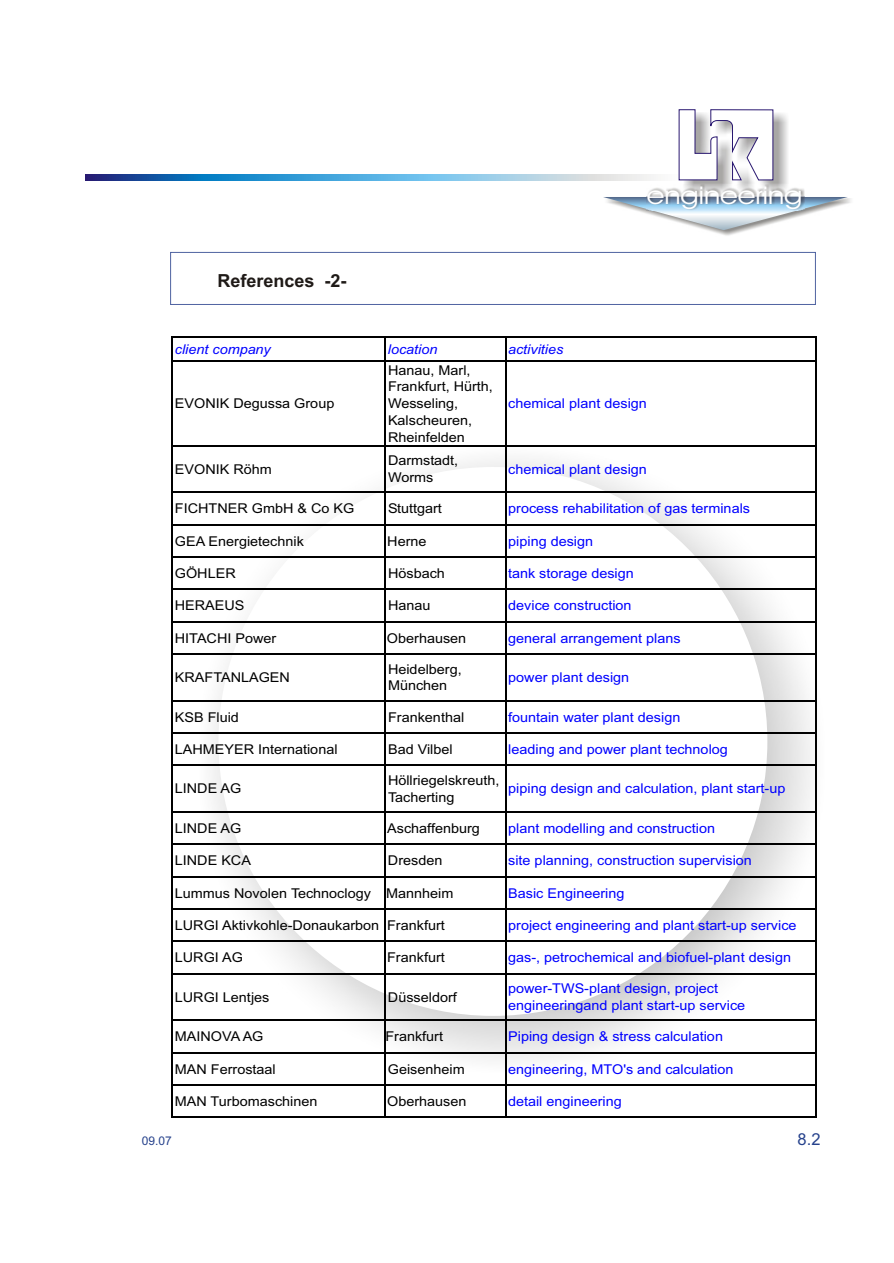
<style>
.page{position:relative;width:894px;height:1263px;background:#fff}
.page>*{position:absolute;margin:0;border:0;box-sizing:border-box;transform-origin:0 0}
.t1{font:24.6px "Avant Garde Bk BT";color:#fff;scale:1.18 1}
.t2{font:700 18px "Arial";color:#1f1a17}
.t3{font:16.5px "Arial";color:#26428c}
.t4{font:13.5px/16.8px "Arial";color:#00f;scale:1.07 1}
.t5{font:13.5px/16.8px "Arial";color:#000;scale:1.07 1}
.t6{font:italic 13.5px "Arial";color:#00f;scale:1.07 1}
.t7{font:12px "Arial";color:#26428c}
</style>
<div class="page">
<img style="left:196px;top:445px;width:621px;height:631px">
<div style="left:218px;top:467px;width:549px;height:549px;background:#fff;border-radius:50%"></div>
<div style="left:170px;top:252px;width:646px;height:53px;border:1px solid #4f63a1"></div>
<svg style="left:85px;top:175px;width:569px;height:5px;background:#65a4d1"></svg>
<img style="left:684px;top:113px;width:104px;height:71px">
<svg style="left:678px;top:109px;width:96px;height:72px"></svg>
<svg style="left:603px;top:197px;width:245px;height:33px"></svg>
<img style="left:647px;top:184px;width:157px;height:26px">
<svg style="left:172px;top:337px;width:1px;height:23px"></svg>
<svg style="left:385px;top:338px;width:1px;height:22px"></svg>
<svg style="left:505px;top:338px;width:1px;height:22px"></svg>
<svg style="left:815px;top:338px;width:1px;height:22px"></svg>
<hr style="left:173px;top:337px;width:643px;height:1px;background:#000">
<hr style="left:172px;top:360px;width:1px;height:758px;background:#000">
<hr style="left:385px;top:362px;width:1px;height:756px;background:#000">
<hr style="left:505px;top:362px;width:1px;height:756px;background:#000">
<hr style="left:815px;top:362px;width:1px;height:756px;background:#000">
<hr style="left:173px;top:360px;width:643px;height:2px;background:#000">
<hr style="left:173px;top:445px;width:643px;height:1px;background:#000">
<hr style="left:173px;top:492px;width:643px;height:1px;background:#000">
<hr style="left:173px;top:524px;width:643px;height:1px;background:#000">
<hr style="left:173px;top:556px;width:643px;height:2px;background:#000">
<hr style="left:173px;top:589px;width:643px;height:1px;background:#000">
<hr style="left:173px;top:621px;width:643px;height:1px;background:#000">
<hr style="left:173px;top:653px;width:643px;height:1px;background:#000">
<hr style="left:173px;top:700px;width:643px;height:1px;background:#000">
<hr style="left:173px;top:732px;width:643px;height:2px;background:#000">
<hr style="left:173px;top:765px;width:643px;height:1px;background:#000">
<hr style="left:173px;top:811px;width:643px;height:2px;background:#000">
<hr style="left:173px;top:844px;width:643px;height:1px;background:#000">
<hr style="left:173px;top:876px;width:643px;height:1px;background:#000">
<hr style="left:173px;top:908px;width:643px;height:2px;background:#000">
<hr style="left:173px;top:941px;width:643px;height:1px;background:#000">
<hr style="left:173px;top:973px;width:643px;height:1px;background:#000">
<hr style="left:173px;top:1020px;width:643px;height:1px;background:#000">
<hr style="left:173px;top:1052px;width:643px;height:1px;background:#000">
<hr style="left:173px;top:1084px;width:643px;height:2px;background:#000">
<hr style="left:173px;top:1117px;width:643px;height:1px;background:#000">
<h2 class="t2" style="left:217px;top:274px;width:131px">References -2-</h2>
<h1 class="t1" style="left:647px;top:186px;width:133px">engineering</h1>
<p class="t6" style="left:175px;top:344px;width:91px">client company</p>
<p class="t6" style="left:388px;top:344px;width:48px">location</p>
<p class="t6" style="left:508px;top:344px;width:53px">activities</p>
<p class="t5" style="left:388px;top:363px;width:100px">Hanau, Marl,<br>Frankfurt, Hürth,</p>
<p class="t5" style="left:175px;top:396px;width:151px">EVONIK Degussa Group</p>
<p class="t5" style="left:388px;top:396px;width:80px">Wesseling,<br>Kalscheuren,<br>Rheinfelden</p>
<p class="t5" style="left:388px;top:454px;width:67px">Darmstadt,</p>
<p class="t5" style="left:175px;top:462px;width:92px">EVONIK Röhm</p>
<p class="t5" style="left:388px;top:470px;width:44px">Worms</p>
<p class="t5" style="left:175px;top:501px;width:169px">FICHTNER GmbH &amp; Co KG</p>
<p class="t5" style="left:388px;top:501px;width:52px">Stuttgart</p>
<p class="t5" style="left:175px;top:534px;width:122px">GEA Energietechnik</p>
<p class="t5" style="left:387px;top:534px;width:38px">Herne</p>
<p class="t5" style="left:175px;top:566px;width:58px">GÖHLER</p>
<p class="t5" style="left:388px;top:566px;width:55px">Hösbach</p>
<p class="t5" style="left:175px;top:598px;width:67px">HERAEUS</p>
<p class="t5" style="left:388px;top:598px;width:41px">Hanau</p>
<p class="t5" style="left:175px;top:631px;width:96px">HITACHI Power</p>
<p class="t5" style="left:387px;top:631px;width:76px">Oberhausen</p>
<p class="t5" style="left:388px;top:662px;width:70px">Heidelberg,</p>
<p class="t4" style="left:508px;top:396px;width:131px">chemical plant design</p>
<p class="t4" style="left:508px;top:462px;width:131px">chemical plant design</p>
<p class="t4" style="left:508px;top:501px;width:228px">process rehabilitation of gas terminals</p>
<p class="t4" style="left:508px;top:534px;width:81px">piping design</p>
<p class="t4" style="left:508px;top:566px;width:119px">tank storage design</p>
<p class="t4" style="left:508px;top:598px;width:117px">device construction</p>
<p class="t4" style="left:508px;top:631px;width:163px">general arrangement plans</p>
<p class="t4" style="left:508px;top:670px;width:115px">power plant design</p>
<p class="t4" style="left:508px;top:710px;width:162px">fountain water plant design</p>
<p class="t4" style="left:508px;top:742px;width:207px">leading and power plant technolog</p>
<p class="t4" style="left:508px;top:782px;width:261px">piping design and calculation, plant start-up</p>
<p class="t4" style="left:508px;top:821px;width:195px">plant modelling and construction</p>
<p class="t4" style="left:508px;top:853px;width:229px">site planning, construction supervision</p>
<p class="t4" style="left:508px;top:886px;width:110px">Basic Engineering</p>
<p class="t4" style="left:508px;top:918px;width:271px">project engineering and plant start-up service</p>
<p class="t4" style="left:508px;top:950px;width:266px">gas-, petrochemical and biofuel-plant design</p>
<p class="t4" style="left:508px;top:981px;width:223px">power-TWS-plant design, project engineeringand plant start-up service</p>
<p class="t4" style="left:508px;top:1029px;width:202px">Piping design &amp; stress calculation</p>
<p class="t4" style="left:508px;top:1062px;width:212px">engineering, MTO's and calculation</p>
<p class="t4" style="left:508px;top:1094px;width:108px">detail engineering</p>
<p class="t5" style="left:175px;top:670px;width:109px">KRAFTANLAGEN</p>
<p class="t5" style="left:388px;top:679px;width:57px">München</p>
<p class="t5" style="left:175px;top:710px;width:61px">KSB Fluid</p>
<p class="t5" style="left:388px;top:710px;width:73px">Frankenthal</p>
<p class="t5" style="left:175px;top:742px;width:154px">LAHMEYER International</p>
<p class="t5" style="left:388px;top:742px;width:62px">Bad Vilbel</p>
<p class="t5" style="left:388px;top:773px;width:106px">Höllriegelskreuth,</p>
<p class="t5" style="left:175px;top:782px;width:64px">LINDE AG</p>
<p class="t5" style="left:388px;top:790px;width:64px">Tacherting</p>
<p class="t5" style="left:175px;top:821px;width:64px">LINDE AG</p>
<p class="t5" style="left:387px;top:821px;width:88px">Aschaffenburg</p>
<p class="t5" style="left:175px;top:853px;width:73px">LINDE KCA</p>
<p class="t5" style="left:388px;top:853px;width:52px">Dresden</p>
<p class="t5" style="left:175px;top:886px;width:262px">Lummus Novolen Technoclogy Mannheim</p>
<p class="t5" style="left:175px;top:918px;width:254px">LURGI Aktivkohle-Donaukarbon Frankfurt</p>
<p class="t5" style="left:175px;top:950px;width:65px">LURGI AG</p>
<p class="t5" style="left:387px;top:950px;width:55px">Frankfurt</p>
<p class="t5" style="left:175px;top:990px;width:90px">LURGI Lentjes</p>
<p class="t5" style="left:388px;top:990px;width:66px">Düsseldorf</p>
<p class="t5" style="left:175px;top:1029px;width:84px">MAINOVA AG</p>
<p class="t5" style="left:385px;top:1029px;width:55px">Frankfurt</p>
<p class="t5" style="left:175px;top:1062px;width:96px">MAN Ferrostaal</p>
<p class="t5" style="left:388px;top:1062px;width:73px">Geisenheim</p>
<p class="t5" style="left:175px;top:1094px;width:135px">MAN Turbomaschinen</p>
<p class="t5" style="left:387px;top:1094px;width:76px">Oberhausen</p>
<p class="t7" style="left:142px;top:1136px;width:32px">09.07</p>
<p class="t3" style="left:798px;top:1133px;width:24px">8.2</p>
</div>
